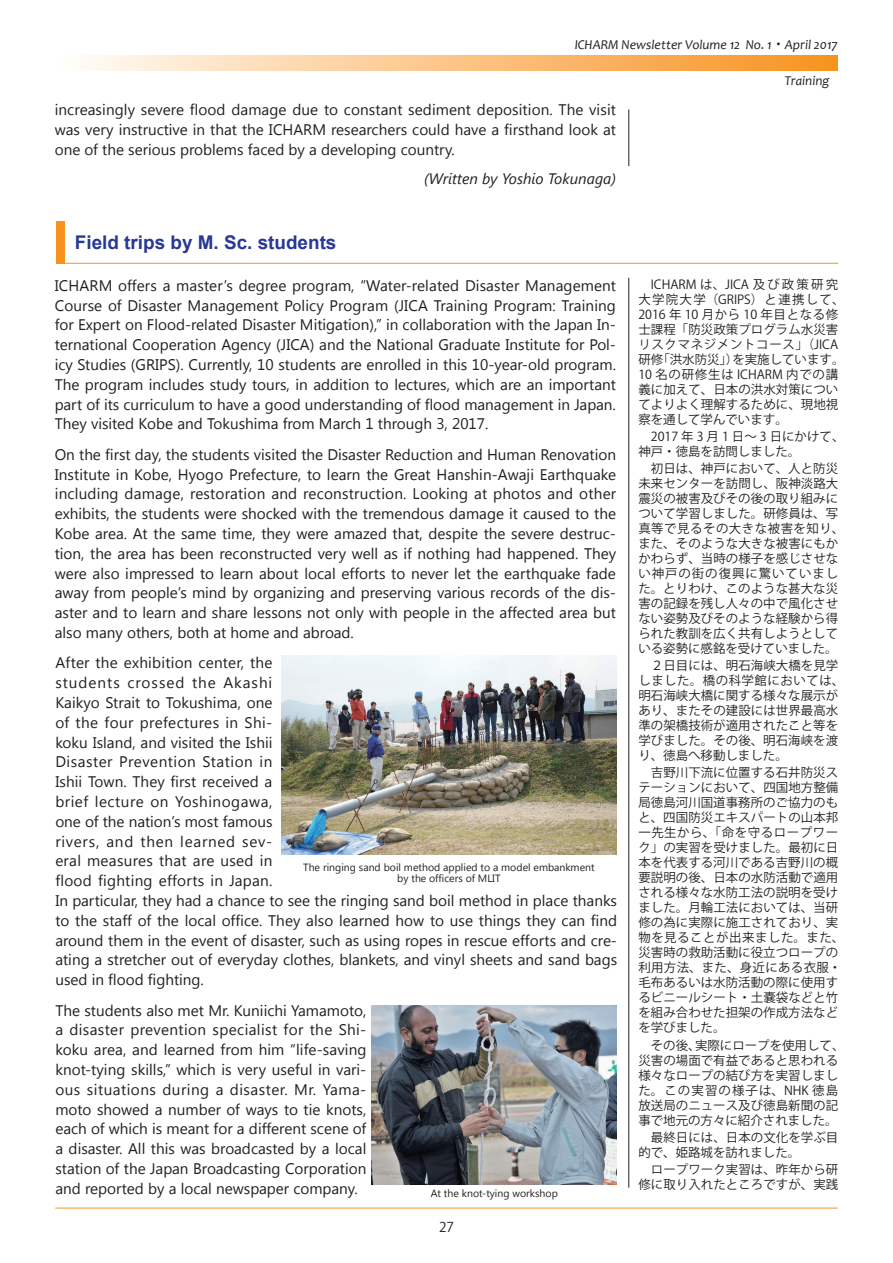
<style>
.page{position:relative;width:893px;height:1263px;background:#fff}
.page>*{position:absolute;margin:0;border:0;box-sizing:border-box;transform-origin:0 0}
.t1{font:700 18.9px "Arial";color:#273895}
.t2{font:15.3px/19.8px "Segoe UI";color:#231f20;text-align:justify}
.t3{font:italic 15.15px "Segoe UI";color:#231f20}
.t4{font:italic 13.5px "Candara";color:#231f20}
.t5{font:13.5px "Koz Go Pro";color:#231f20}
.t6{font:12.45px/15px "Koz Go Pro";letter-spacing:.005em;color:#231f20}
.t7{font:10.5px/10.5px "Segoe UI";color:#231f20;text-align:center}
.s1{font-family:"Koz Min Pro";font-style:normal}
</style>
<div class="page">
<svg style="left:86px;top:55px;width:752px;height:15px;background:#fbc486"></svg>
<hr style="left:55px;top:1208px;width:783px;height:1px;background:#f7931d">
<img style="left:372px;top:1006px;width:244px;height:178px">
<img style="left:281px;top:656px;width:336px;height:198px">
<div style="left:56px;top:221px;width:8px;height:43px;background:#f7931d"></div>
<hr style="left:56px;top:263px;width:782px;height:1px;background:#f7931d">
<hr style="left:628px;top:278px;width:1px;height:910px;background:#231f20">
<hr style="left:629px;top:109px;width:1px;height:57px;background:#231f20">
<p class="t4" style="left:575px;top:36px;width:265px">ICHARM Newsletter Volume 12 No. 1<span class="s1">・</span> April 2017</p>
<p class="t2" style="left:55px;top:99px;width:563px">increasingly severe flood damage due to constant sediment deposition. The visit was very instructive in that the ICHARM researchers could have a firsthand look at one of the serious problems faced by a developing country.</p>
<p class="t1" style="left:75px;top:230px;width:263px">Field trips by M. Sc. students</p>
<p class="t3" style="left:424px;top:168px;width:193px">(Written by Yoshio Tokunaga)</p>
<p class="t2" style="left:55px;top:275px;width:563px">ICHARM offers a master’s degree program, “Water-related Disaster Management Course of Disaster Management Policy Program (JICA Training Program: Training for Expert on Flood-related Disaster Mitigation),” in collaboration with the Japan In&shy;ternational Cooperation Agency (JICA) and the National Graduate Institute for Pol&shy;icy Studies (GRIPS). Currently, 10 students are enrolled in this 10-year-old program.<br>The program includes study tours, in addition to lectures, which are an important part of its curriculum to have a good understanding of flood management in Japan.<br>They visited Kobe and Tokushima from March 1 through 3, 2017.</p>
<p class="t2" style="left:55px;top:444px;width:563px">On the first day, the students visited the Disaster Reduction and Human Renovation Institute in Kobe, Hyogo Prefecture, to learn the Great Hanshin-Awaji Earthquake including damage, restoration and reconstruction. Looking at photos and other exhibits, the students were shocked with the tremendous damage it caused to the Kobe area. At the same time, they were amazed that, despite the severe destruc&shy;tion, the area has been reconstructed very well as if nothing had happened. They were also impressed to learn about local efforts to never let the earthquake fade away from people’s mind by organizing and preserving various records of the dis&shy;aster and to learn and share lessons not only with people in the affected area but also many others, both at home and abroad.</p>
<p class="t2" style="left:55px;top:652px;width:563px;text-align:left">After the exhibition center, the<br>students crossed the Akashi<br>Kaikyo Strait to Tokushima, one<br>of the four prefectures in Shi-<br>koku Island, and visited the Ishii<br>Disaster Prevention Station in<br>Ishii Town. They first received a<br>brief lecture on Yoshinogawa,<br>one of the nation’s most famous<br>rivers, and then learned sev-<br>eral measures that are used in<br>flood fighting efforts in Japan.<br>In particular, they had a chance to see the ringing sand boil method in place thanks to the staff of the local office. They also learned how to use things they can find around them in the event of disaster, such as using ropes in rescue efforts and cre&shy;ating a stretcher out of everyday clothes, blankets, and vinyl sheets and sand bags used in flood fighting.</p>
<p class="t2" style="left:55px;top:999px;width:313px">The students also met Mr. Kuniichi Yamamoto, a disaster prevention specialist for the Shi&shy;koku area, and learned from him “life-saving knot-tying skills,” which is very useful in vari&shy;ous situations during a disaster. Mr. Yama&shy;moto showed a number of ways to tie knots, each of which is meant for a different scene of a disaster. All this was broadcasted by a local station of the Japan Broadcasting Corporation and reported by a local newspaper company.</p>
<p class="t7" style="left:303px;top:861px;width:293px">The ringing sand boil method applied to a model embankment by the officers of MLIT</p>
<p class="t7" style="left:431px;top:1187px;width:128px">At the knot-tying workshop</p>
<p class="t5" style="left:439px;top:1219px;width:16px">27</p>
<p class="t4" style="left:784px;top:73px;width:46px">Training</p>
<p class="t6" style="left:638px;top:277px;width:208px">　ICHARM は、JICA 及び政策研究大学院大学（GRIPS）と連携して、<br>2016 年 10 月から 10 年目となる修士課程「防災政策プログラム水災害リスクマネジメントコース」（JICA研修「洪水防災」）を実施しています。<br>10 名の研修生は ICHARM 内での講義に加えて、日本の洪水対策についてよりよく理解するために、現地視察を通して学んでいます。</p>
<p class="t6" style="left:638px;top:429px;width:208px">　2017 年 3 月 1 日～ 3 日にかけて、神戸・徳島を訪問しました。</p>
<p class="t6" style="left:638px;top:461px;width:207px">　初日は、神戸において、人と防災未来センターを訪問し、阪神淡路大震災の被害及びその後の取り組みについて学習しました。研修員は、写真等で見るその大きな被害を知り、また、そのような大きな被害にもかかわらず、当時の様子を感じさせない神戸の街の復興に驚いていました。とりわけ、このような甚大な災害の記録を残し人々の中で風化させない姿勢及びそのような経験から得られた教訓を広く共有しようとしている姿勢に感銘を受けていました。</p>
<p class="t6" style="left:638px;top:658px;width:207px">　２日目には、明石海峡大橋を見学しました。橋の科学館においては、明石海峡大橋に関する様々な展示があり、またその建設には世界最高水準の架橋技術が適用されたこと等を学びました。その後、明石海峡を渡り、徳島へ移動しました。</p>
<p class="t6" style="left:638px;top:766px;width:207px">　吉野川下流に位置する石井防災ステーションにおいて、四国地方整備局徳島河川国道事務所のご協力のもと、四国防災エキスパートの山本邦一先生から、「命を守るロープワーク」の実習を受けました。最初に日本を代表する河川である吉野川の概要説明の後、日本の水防活動で適用される様々な水防工法の説明を受けました。月輪工法においては、当研修の為に実際に施工されており、実物を見ることが出来ました。また、災害時の救助活動に役立つロープの利用方法、また、身近にある衣服・毛布あるいは水防活動の際に使用するビニールシート・土嚢袋などと竹を組み合わせた担架の作成方法などを学びました。</p>
<p class="t6" style="left:638px;top:1038px;width:208px">　その後、実際にロープを使用して、災害の場面で有益であると思われる様々なロープの結び方を実習しました。この実習の様子は、NHK 徳島放送局のニュース及び徳島新聞の記事で地元の方々に紹介されました。</p>
<p class="t6" style="left:638px;top:1130px;width:201px">　最終日には、日本の文化を学ぶ目的で、姫路城を訪れました。</p>
<p class="t6" style="left:638px;top:1162px;width:201px">　ロープワーク実習は、昨年から研修に取り入れたところですが、実践</p>
</div>
